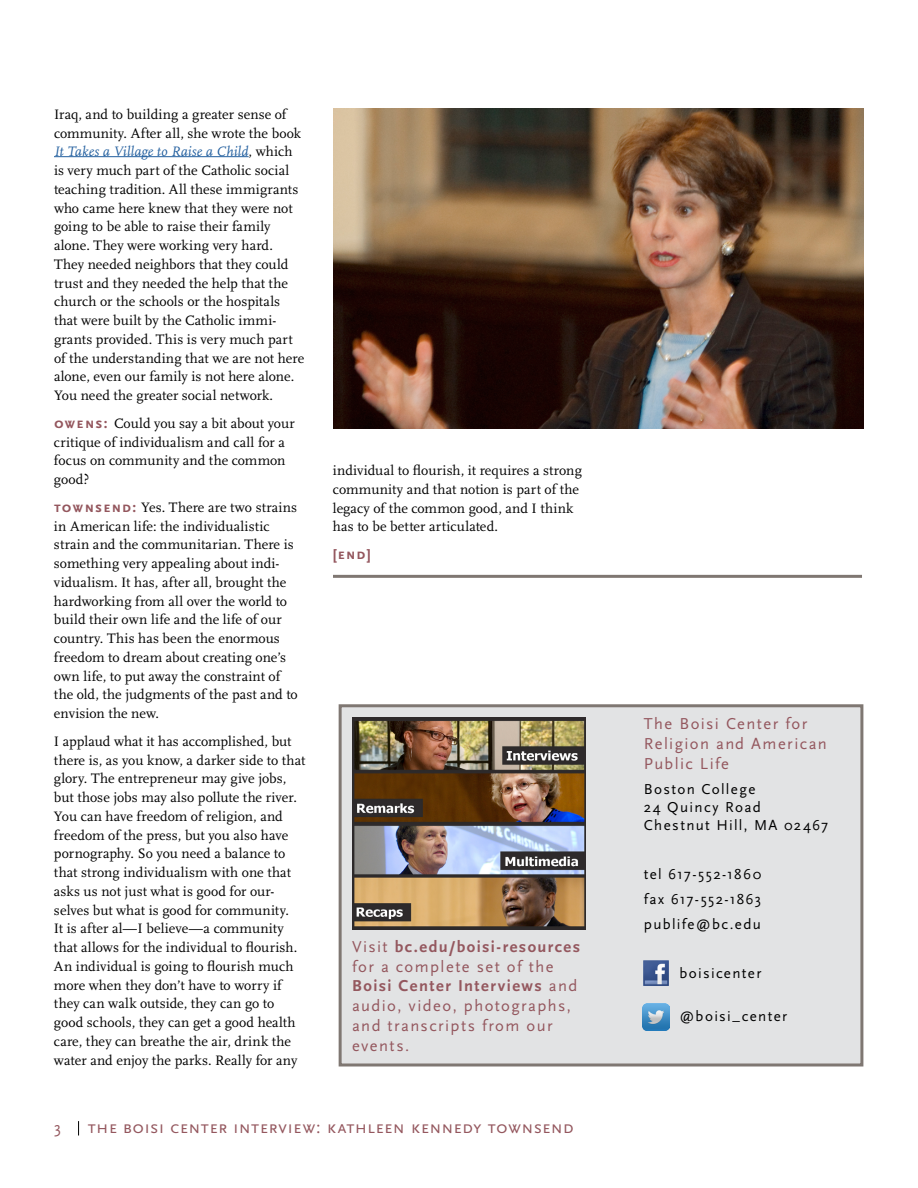
<style>
.page{position:relative;width:918px;height:1188px;background:#fff}
.page>*{position:absolute;margin:0;border:0;box-sizing:border-box;transform-origin:0 0}
.t1{font:18px "Scala Sans OT";letter-spacing:.01em;color:#94575e}
.t2{font:16.5px/19.8px "Scala Sans OT";letter-spacing:.09em;color:#94575e}
.t3{font:15px/18px "Scala Sans OT";letter-spacing:.095em;color:#000}
.t4{font:700 15px "Scala Sans OT";color:#94575e}
.t5{font:14.25px/18.8px "Scala OT";letter-spacing:.005em;color:#000}
.s1{font-style:italic;color:#215e9e}
.s2{font-family:"Scala Sans OT";font-weight:700;font-size:15px;color:#94575e}
.s3{font-weight:700}
</style>
<div class="page">
<svg style="left:78px;top:1121px;width:1px;height:15px"></svg>
<hr style="left:54px;top:156px;width:195px;height:1px;background:#215e9e">
<img style="left:333px;top:108px;width:531px;height:321px">
<div style="left:339px;top:704px;width:524px;height:362px;background:#e2e3e4;border:3px solid #7f7772"></div>
<img style="left:643px;top:960px;width:26px;height:26px">
<img style="left:642px;top:1004px;width:27px;height:26px">
<img style="left:352px;top:718px;width:233px;height:212px">
<hr style="left:333px;top:575px;width:529px;height:3px;background:#7f7772">
<p class="t5" style="left:54px;top:105px;width:252px">Iraq, and to building a greater sense of community. After all, she wrote the book <span class="s1">It Takes a Village to Raise a Child</span>, which is very much part of the Catholic social teaching tradition. All these immigrants who came here knew that they were not going to be able to raise their family alone. They were working very hard.<br>They needed neighbors that they could trust and they needed the help that the church or the schools or the hospitals that were built by the Catholic immi&shy;grants provided. This is very much part of the understanding that we are not here alone, even our family is not here alone.<br>You need the greater social network.</p>
<p class="t5" style="left:54px;top:414px;width:242px"><span class="s2">owens:</span> Could you say a bit about your critique of individualism and call for a focus on community and the common good?</p>
<p class="t5" style="left:54px;top:498px;width:245px"><span class="s2">townsend:</span> Yes. There are two strains in American life: the individualistic strain and the communitarian. There is something very appealing about indi&shy;vidualism. It has, after all, brought the hardworking from all over the world to build their own life and the life of our country. This has been the enormous freedom to dream about creating one’s own life, to put away the constraint of the old, the judgments of the past and to envision the new.</p>
<p class="t5" style="left:54px;top:732px;width:253px">I applaud what it has accomplished, but there is, as you know, a darker side to that glory. The entrepreneur may give jobs, but those jobs may also pollute the river.<br>You can have freedom of religion, and freedom of the press, but you also have pornography. So you need a balance to that strong individualism with one that asks us not just what is good for our&shy;selves but what is good for community.<br>It is after al—I believe—a community that allows for the individual to flourish.<br>An individual is going to flourish much more when they don’t have to worry if they can walk outside, they can go to good schools, they can get a good health care, they can breathe the air, drink the water and enjoy the parks. Really for any</p>
<p class="t5" style="left:333px;top:461px;width:250px">individual to flourish, it requires a strong community and that notion is part of the legacy of the common good, and I think has to be better articulated.</p>
<p class="t4" style="left:333px;top:546px;width:39px">[end]</p>
<p class="t2" style="left:352px;top:937px;width:230px">Visit <span class="s3">bc.edu/boisi-resources </span>for a complete set of the<br><span class="s3">Boisi Center Interviews</span> and audio, video, photographs, and transcripts from our events.</p>
<p class="t2" style="left:54px;top:1118px;width:9px">3</p>
<p class="t1" style="left:88px;top:1118px;width:488px">the boisi center interview: kathleen kennedy townsend</p>
<p class="t2" style="left:644px;top:714px;width:185px">The Boisi Center for<br>Religion and American<br>Public Life</p>
<p class="t3" style="left:644px;top:780px;width:186px">Boston College<br>24 Quincy Road<br>Chestnut Hill, MA 02467</p>
<p class="t3" style="left:644px;top:862px;width:119px;line-height:24.8px;text-align:justify">tel 617-552-1860 fax 617-552-1863 publife@bc.edu</p>
<p class="t3" style="left:680px;top:965px;width:83px">boisicenter</p>
<p class="t3" style="left:680px;top:1007px;width:109px">@boisi_center</p>
</div>
